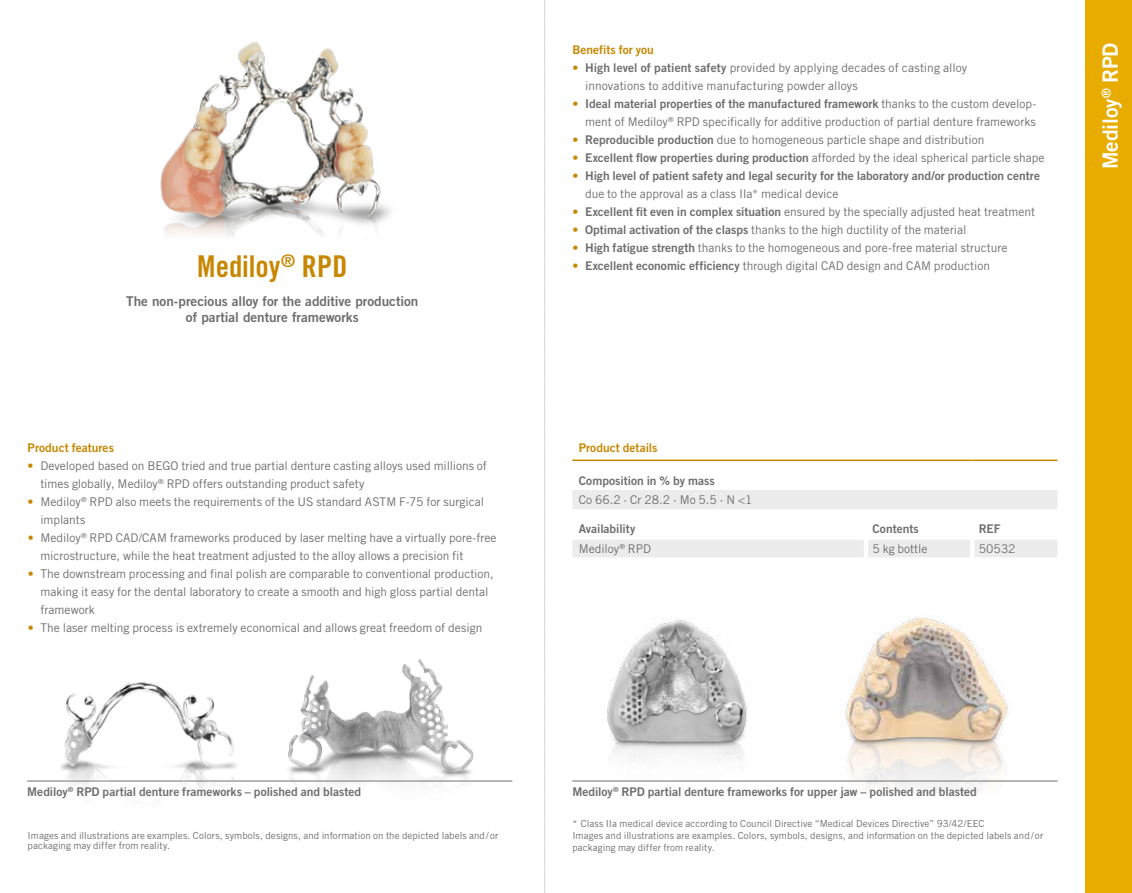
<style>
.page{position:relative;width:1132px;height:893px;background:#fff}
.page>*{position:absolute;margin:0;border:0;box-sizing:border-box;transform-origin:0 0}
.t1{font:30px "Trade Gothic LT Std Bd Cn 20";color:#c78700}
.t2{font:21px "Trade Gothic LT Pro Bd 2";color:#fff}
.t3{font:13.5px/16.2px "Trade Gothic LT Pro Bd 2";color:#6e6e6e;text-align:center}
.t4{font:12px/18px "Trade Gothic LT Pro";color:#6e6e6e}
.t5{font:12px "Trade Gothic LT Pro Bd 2";color:#6e6e6e}
.t6{font:12px "Trade Gothic LT Pro Bd 2";letter-spacing:.005em;color:#c78700}
.t7{font:9.75px/12px "Trade Gothic LT Pro";letter-spacing:.005em;color:#6e6e6e}
.s1{color:#c78700}
.s2{font-family:"Trade Gothic LT Pro Bd 2"}
.s3{font-family:"Trade Gothic LT Pro";color:#c78700}
.s4{font-family:"Trade Gothic LT Pro"}
</style>
<div class="page">
<hr style="left:27px;top:781px;width:485px;height:1px;background:#6e6e6e">
<img style="left:61px;top:682px;width:207px;height:109px">
<img style="left:285px;top:660px;width:190px;height:125px">
<img style="left:160px;top:42px;width:231px;height:194px">
<div style="left:1084px;top:0;width:47px;height:893px;background:#e8ac00"></div>
<svg style="left:572px;top:490px;width:485px;height:67px"></svg>
<hr style="left:868px;top:538px;width:101px;height:2px;background:#fff">
<hr style="left:974px;top:538px;width:83px;height:2px;background:#fff">
<div style="left:969px;top:538px;width:5px;height:21px;background:#fff"></div>
<hr style="left:572px;top:538px;width:291px;height:2px;background:#fff">
<div style="left:863px;top:538px;width:5px;height:21px;background:#fff"></div>
<hr style="left:572px;top:460px;width:293px;height:1px;background:#c78700">
<hr style="left:865px;top:460px;width:107px;height:1px;background:#c78700">
<hr style="left:972px;top:460px;width:85px;height:1px;background:#c78700">
<img style="left:607px;top:617px;width:140px;height:145px">
<img style="left:840px;top:616px;width:175px;height:177px">
<hr style="left:572px;top:781px;width:485px;height:1px;background:#6e6e6e">
<svg style="left:544px;top:0;width:1px;height:893px"></svg>
<h1 class="t1" style="left:197px;top:248px;width:151px">Mediloy<sup>®</sup> RPD</h1>
<p class="t3" style="left:126px;top:293px;width:294px">The non-precious alloy for the additive production of partial denture frameworks</p>
<p class="t6" style="left:28px;top:440px;width:88px">Product features</p>
<p class="t4" style="left:40px;top:456px;width:448px;text-indent:-13px"><span class="s1">•</span> Developed based on BEGO tried and true partial denture casting alloys used millions of times globally, Mediloy<sup>®</sup> RPD offers outstanding product safety</p>
<p class="t4" style="left:40px;top:492px;width:445px;text-indent:-13px"><span class="s1">•</span> Mediloy<sup>®</sup> RPD also meets the requirements of the US standard ASTM F-75 for surgical implants</p>
<p class="t4" style="left:40px;top:528px;width:457px;text-indent:-13px"><span class="s1">•</span> Mediloy<sup>®</sup> RPD CAD/CAM frameworks produced by laser melting have a virtually pore-free microstructure, while the heat treatment adjusted to the alloy allows a precision fit</p>
<p class="t4" style="left:40px;top:564px;width:454px;text-indent:-13px"><span class="s1">•</span> The downstream processing and final polish are comparable to conventional production, making it easy for the dental laboratory to create a smooth and high gloss partial dental framework</p>
<p class="t4" style="left:28px;top:618px;width:456px"><span class="s1">•</span> The laser melting process is extremely economical and allows great freedom of design</p>
<p class="t5" style="left:27px;top:784px;width:335px">Mediloy<sup>®</sup> RPD partial denture frameworks – polished and blasted</p>
<p class="t7" style="left:28px;top:830px;width:472px;line-height:10.5px">Images and illustrations are examples. Colors, symbols, designs, and information on the depicted labels and/or packaging may differ from reality.</p>
<p class="t6" style="left:572px;top:42px;width:83px">Benefits for you</p>
<p class="t4" style="left:585px;top:59px;width:383px;text-indent:-13px"><span class="s1">•</span> <span class="s2">High level of patient safety</span> provided by applying decades of casting alloy innovations to additive manufacturing powder alloys</p>
<p class="t5" style="left:572px;top:96px;width:465px"><span class="s3">•</span> Ideal material properties of the manufactured framework <span class="s4">thanks to the custom develop-</span></p>
<p class="t4" style="left:585px;top:113px;width:452px">ment of Mediloy<sup>®</sup> RPD specifically for additive production of partial denture frameworks</p>
<p class="t4" style="left:572px;top:131px;width:413px"><span class="s1">•</span> <span class="s2">Reproducible production</span> due to homogeneous particle shape and distribution</p>
<p class="t4" style="left:572px;top:149px;width:473px"><span class="s1">•</span> <span class="s2">Excellent flow properties during production</span> afforded by the ideal spherical particle shape</p>
<p class="t5" style="left:572px;top:168px;width:469px"><span class="s3">•</span> High level of patient safety and legal security for the laboratory and/or production centre</p>
<p class="t4" style="left:585px;top:185px;width:255px">due to the approval as a class IIa* medical device</p>
<p class="t4" style="left:572px;top:203px;width:464px"><span class="s1">•</span> <span class="s2">Excellent fit even in complex situation</span> ensured by the specially adjusted heat treatment</p>
<p class="t4" style="left:572px;top:221px;width:395px"><span class="s1">•</span> <span class="s2">Optimal activation of the clasps</span> thanks to the high ductility of the material</p>
<p class="t4" style="left:572px;top:239px;width:436px"><span class="s1">•</span> <span class="s2">High fatigue strength</span> thanks to the homogeneous and pore-free material structure</p>
<p class="t4" style="left:572px;top:257px;width:419px"><span class="s1">•</span> <span class="s2">Excellent economic efficiency</span> through digital CAD design and CAM production</p>
<h2 class="t2" style="left:1096px;top:169px;width:128px;rotate:-90deg">Mediloy<sup>®</sup> RPD</h2>
<p class="t6" style="left:578px;top:441px;width:80px">Product details</p>
<p class="t5" style="left:578px;top:473px;width:138px">Composition in % by mass</p>
<p class="t4" style="left:578px;top:490px;width:175px">Co 66.2 · Cr 28.2 · Mo 5.5 · N &lt;1</p>
<p class="t5" style="left:578px;top:522px;width:58px">Availability</p>
<p class="t5" style="left:872px;top:522px;width:48px">Contents</p>
<p class="t5" style="left:978px;top:522px;width:23px">REF</p>
<p class="t4" style="left:578px;top:540px;width:74px">Mediloy<sup>®</sup> RPD</p>
<p class="t4" style="left:872px;top:540px;width:57px">5 kg bottle</p>
<p class="t4" style="left:978px;top:540px;width:38px">50532</p>
<p class="t5" style="left:572px;top:784px;width:406px">Mediloy<sup>®</sup> RPD partial denture frameworks for upper jaw – polished and blasted</p>
<p class="t7" style="left:572px;top:817px;width:472px">* Class IIa medical device according to Council Directive “Medical Devices Directive” 93/42/EEC<br>Images and illustrations are examples. Colors, symbols, designs, and information on the depicted labels and/or packaging may differ from reality.</p>
</div>
